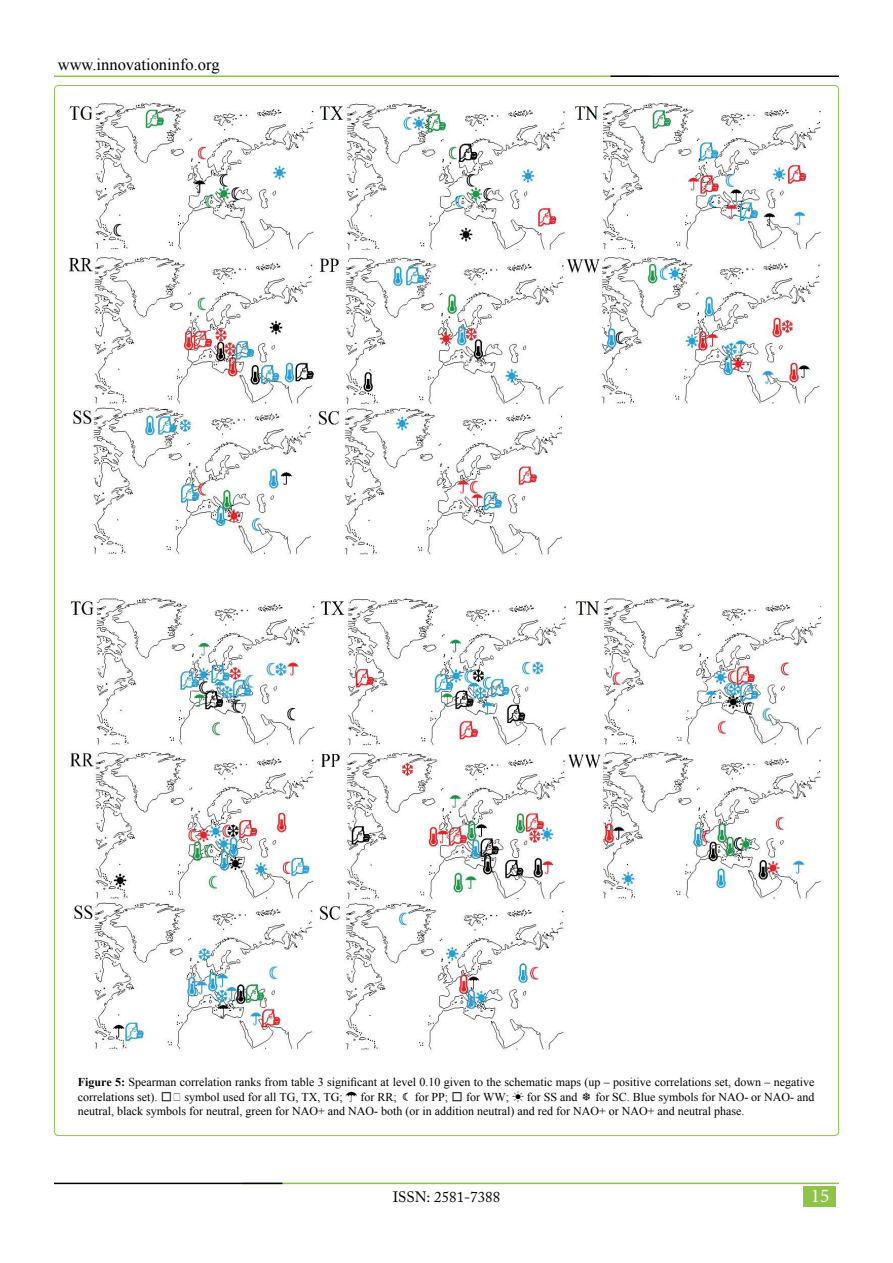
<style>
.page{position:relative;width:893px;height:1263px;background:#fff}
.page>*{position:absolute;margin:0;border:0;box-sizing:border-box;transform-origin:0 0}
.t1{font:19.5px "Minion Pro";color:#fff}
.t2{font:16.5px "Times New Roman";color:#000}
.t3{font:15px "Adobe Caslon Pro";color:#000}
.t4{font:12px/14.4px "Times New Roman";color:#000;text-align:justify}
.s1{font-weight:700}
.s2{font-family:"Lily UPC"}
.s3{font-family:"MS Gothic"}
</style>
<div class="page">
<div style="left:804px;top:1186px;width:32px;height:20px;background:#8dc449"></div>
<hr style="left:242px;top:1183px;width:597px;height:1px;background:#8dc449">
<hr style="left:54px;top:1183px;width:228px;height:1px;background:#000101">
<hr style="left:54px;top:76px;width:597px;height:1px;background:#8dc449">
<hr style="left:610px;top:76px;width:229px;height:1px;background:#000101">
<img style="left:68px;top:102px;width:753px;height:948px">
<h2 class="t2" style="left:58px;top:53px;width:163px">www.innovationinfo.org</h2>
<p class="t4" style="left:78px;top:1075px;width:738px"><span class="s1">Figure 5:</span> Spearman correlation ranks from table 3 significant at level 0.10 given to the schematic maps (up – positive correlations set, down – negative correlations set). <span class="s2">️</span> symbol used for all TG, TX, TG; <span class="s3">☂</span> for RR; <span class="s3">☾</span> for PP; <span class="s3">️</span> for WW; <span class="s3">☀</span> for SS and <span class="s3">❆</span> for SC. Blue symbols for NAO- or NAO- and neutral, black symbols for neutral, green for NAO+ and NAO- both (or in addition neutral) and red for NAO+ or NAO+ and neutral phase.</p>
<p class="t3" style="left:393px;top:1188px;width:109px">ISSN: 2581-7388</p>
<h1 class="t1" style="left:811px;top:1183px;width:20px">15</h1>
</div>
